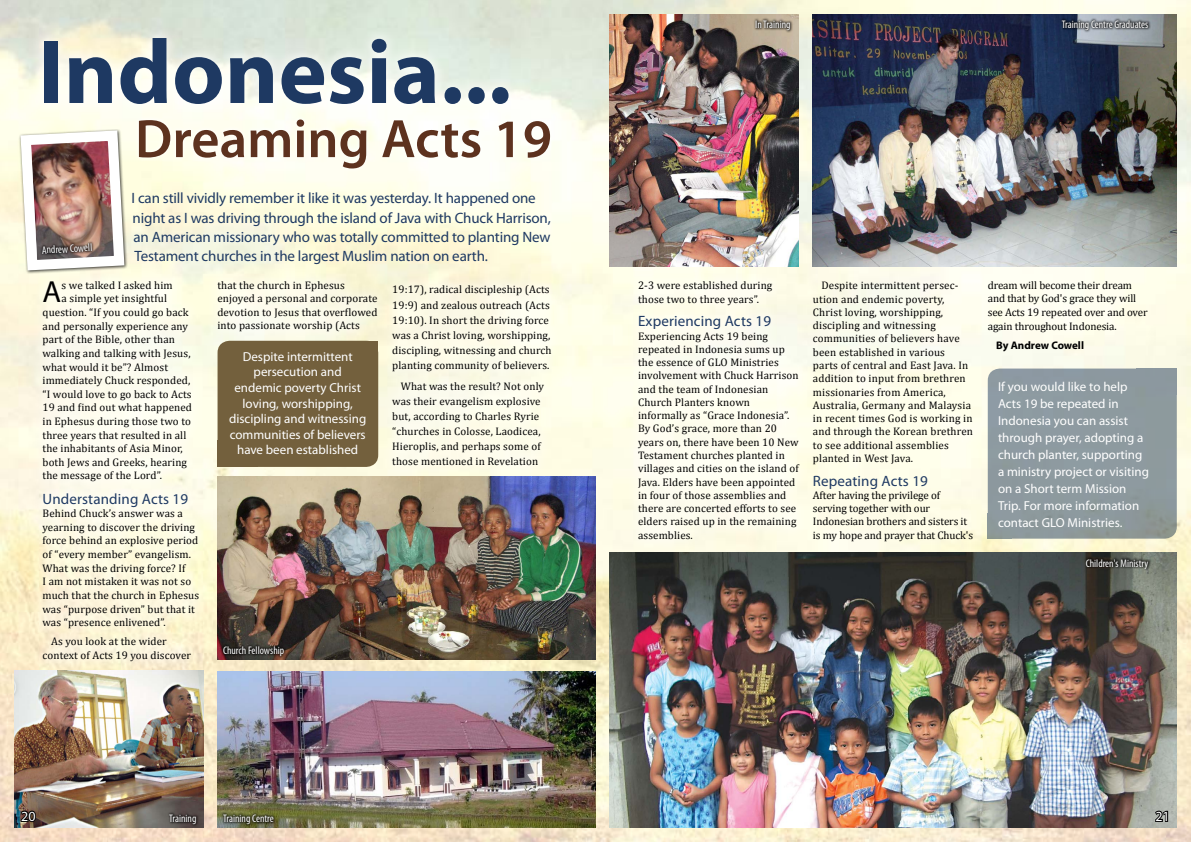
<style>
.page{position:relative;width:1191px;height:842px;background:#fff}
.page>*{position:absolute;margin:0;border:0;box-sizing:border-box;transform-origin:0 0}
.t1{font:700 91.5px "Myriad Pro";color:#1e3962}
.t2{font:600 54.5px "Myriad Pro";color:#5d321f}
.t3{font:30.6px "Myriad Pro";color:#000}
.t4{font:15px/19.3px "Myriad Pro";letter-spacing:-.01em;color:#1e3962}
.t5{font:15px "Myriad Pro";letter-spacing:.01em;color:#1e3962}
.t6{font:14px "Myriad Pro";color:#fff}
.t7{font:13px/17px "Myriad Pro";color:#fff;text-align:center}
.t8{font:11px/13.3px "Cambria";letter-spacing:.01em;color:#000}
.t9{font:11px/13.3px "Cambria";letter-spacing:-.01em;color:#000}
.t10{font:condensed 11px "Myriad Pro";color:#fff}
.t11{font:700 11px "Myriad Pro";letter-spacing:-.005em;color:#000}
</style>
<div class="page">
<img style="left:0;top:0;width:1191px;height:842px">
<img style="left:609px;top:553px;width:567px;height:275px">
<div style="left:380px;top:273px;width:184px;height:205px;background:#fefcea"></div>
<div style="left:205px;top:269px;width:185px;height:75px;background:#fff;opacity:.75"></div>
<div style="left:625px;top:268px;width:187px;height:284px;background:#fefdef"></div>
<img style="left:14px;top:670px;width:189px;height:158px">
<img style="left:217px;top:477px;width:378px;height:183px">
<img style="left:609px;top:14px;width:189px;height:252px">
<img style="left:813px;top:14px;width:363px;height:252px">
<img style="left:217px;top:671px;width:378px;height:157px">
<div style="left:30px;top:268px;width:181px;height:406px;background:#fff;opacity:.75"></div>
<div style="left:166px;top:811px;width:33px;height:16px;background:#000;opacity:.75"></div>
<div style="left:220px;top:644px;width:67px;height:15px;background:#000;opacity:.75"></div>
<div style="left:1083px;top:556px;width:68px;height:16px;background:#000;opacity:.75"></div>
<div style="left:220px;top:811px;width:57px;height:16px;background:#000;opacity:.75"></div>
<div style="left:1059px;top:18px;width:92px;height:15px;background:#000;opacity:.75"></div>
<div style="left:753px;top:18px;width:40px;height:15px;background:#000;opacity:.75"></div>
<div style="left:30px;top:25px;width:491px;height:92px;background:#fff;opacity:.75"></div>
<div style="left:134px;top:114px;width:421px;height:59px;background:#fefff7"></div>
<div style="left:217px;top:341px;width:161px;height:126px;background:#73603d;border-radius:12px"></div>
<div style="left:354px;top:341px;width:24px;height:25px;background:#73603d"></div>
<div style="left:217px;top:441px;width:40px;height:26px;background:#73603d"></div>
<div style="left:987px;top:369px;width:189px;height:170px;background:#8d9a9f;border-radius:12px"></div>
<div style="left:987px;top:513px;width:25px;height:26px;background:#8d9a9c"></div>
<div style="left:1136px;top:369px;width:40px;height:26px;background:#8c989f"></div>
<img style="left:15px;top:125px;width:115px;height:151px">
<div style="left:39px;top:240px;width:56px;height:16px;background:#000;opacity:.75"></div>
<svg style="left:1153px;top:809px;width:16px;height:14px"></svg>
<svg style="left:19px;top:810px;width:18px;height:13px"></svg>
<h1 class="t1" style="left:38px;top:12px;width:475px">Indonesia...</h1>
<h2 class="t2" style="left:135px;top:104px;width:418px">Dreaming Acts 19</h2>
<p class="t10" style="left:755px;top:18px;width:37px">In Training</p>
<p class="t10" style="left:1062px;top:18px;width:88px">Training Centre Graduates</p>
<p class="t4" style="left:132px;top:189px;width:421px">I can still vividly remember it like it was yesterday. It happened one night as I was driving through the island of Java with Chuck Harrison, an American missionary who was totally committed to planting New Testament churches in the largest Muslim nation on earth.</p>
<p class="t8" style="left:217px;top:279px;width:161px">that the church in Ephesus enjoyed a personal and corporate devotion to Jesus that overflowed into passionate worship (Acts</p>
<p class="t9" style="left:987px;top:279px;width:161px">dream will become their dream and that by God's grace they will see Acts 19 repeated over and over</p>
<p class="t10" style="left:42px;top:243px;width:52px;rotate:-3deg">Andrew Cowell</p>
<h3 class="t3" style="left:43px;top:273px;width:20px">A</h3>
<p class="t8" style="left:62px;top:279px;width:113px">s we talked I asked him</p>
<p class="t8" style="left:638px;top:279px;width:136px">2-3 were established during those two to three years”.</p>
<h3 class="t5" style="left:638px;top:312px;width:135px">Experiencing Acts 19</h3>
<p class="t8" style="left:638px;top:329px;width:162px">Experiencing Acts 19 being repeated in Indonesia sums up the essence of GLO Ministries involvement with Chuck Harrison and the team of Indonesian<br>Church Planters known informally as “Grace Indonesia”.<br>By God’s grace, more than 20 years on, there have been 10 New<br>Testament churches planted in villages and cities on the island of<br>Java. Elders have been appointed in four of those assemblies and there are concerted efforts to see elders raised up in the remaining assemblies.</p>
<p class="t8" style="left:813px;top:279px;width:162px;text-indent:9px">Despite intermittent persec&shy;ution and endemic poverty,<br>Christ loving, worshipping, discipling and witnessing communities of believers have been established in various<br>parts of central and East Java. In addition to input from brethren missionaries from America,<br>Australia, Germany and Malaysia in recent times God is working in and through the Korean brethren to see additional assemblies planted in West Java.</p>
<h3 class="t5" style="left:813px;top:471px;width:117px">Repeating Acts 19</h3>
<p class="t9" style="left:813px;top:488px;width:162px">After having the privilege of serving together with our<br>Indonesian brothers and sisters it is my hope and prayer that Chuck's</p>
<p class="t8" style="left:392px;top:282px;width:161px;line-height:15.1px">19:17), radical discipleship (Acts 19:9) and zealous outreach (Acts 19:10). In short the driving force was a Christ loving, worshipping, discipling, witnessing and church planting community of believers.</p>
<p class="t8" style="left:392px;top:378px;width:153px;line-height:15.1px;text-indent:9px">What was the result? Not only was their evangelism explosive but, according to Charles Ryrie “churches in Colosse, Laodicea,<br>Hieroplis, and perhaps some of those mentioned in Revelation</p>
<p class="t8" style="left:62px;top:292px;width:107px">a simple yet insightful</p>
<p class="t8" style="left:43px;top:306px;width:147px">question. “If you could go back</p>
<p class="t8" style="left:43px;top:319px;width:147px">and personally experience any</p>
<p class="t8" style="left:43px;top:333px;width:134px">part of the Bible, other than</p>
<p class="t8" style="left:43px;top:346px;width:150px">walking and talking with Jesus,</p>
<p class="t8" style="left:43px;top:360px;width:127px">what would it be”? Almost</p>
<p class="t8" style="left:43px;top:374px;width:149px">immediately Chuck responded,</p>
<p class="t8" style="left:43px;top:387px;width:151px">“I would love to go back to Acts</p>
<p class="t8" style="left:43px;top:401px;width:151px">19 and find out what happened</p>
<p class="t8" style="left:43px;top:415px;width:150px">in Ephesus during those two to</p>
<p class="t8" style="left:43px;top:428px;width:145px">three years that resulted in all</p>
<p class="t8" style="left:43px;top:442px;width:142px">the inhabitants of Asia Minor,</p>
<p class="t8" style="left:43px;top:455px;width:146px">both Jews and Greeks, hearing</p>
<p class="t8" style="left:43px;top:469px;width:121px">the message of the Lord”.</p>
<h3 class="t5" style="left:43px;top:489px;width:147px">Understanding Acts 19</h3>
<p class="t8" style="left:43px;top:507px;width:158px;line-height:13.6px">Behind Chuck’s answer was a yearning to discover the driving force behind an explosive period of “every member” evangelism.<br>What was the driving force? If<br>I am not mistaken it was not so much that the church in Ephesus was “purpose driven” but that it was “presence enlivened”.</p>
<p class="t8" style="left:43px;top:635px;width:150px;line-height:13.6px;text-indent:9px">As you look at the wider context of Acts 19 you discover</p>
<p class="t9" style="left:987px;top:320px;width:130px">again throughout Indonesia.</p>
<p class="t11" style="left:996px;top:338px;width:89px">By Andrew Cowell</p>
<p class="t7" style="left:229px;top:348px;width:139px;line-height:15.6px">Despite intermittent persecution and endemic poverty Christ loving, worshipping, discipling and witnessing communities of believers have been established</p>
<p class="t7" style="left:998px;top:378px;width:152px;text-align:left">If you would like to help<br>Acts 19 be repeated in<br>Indonesia you can assist through prayer, adopting a church planter, supporting a ministry project or visiting on a Short term Mission<br>Trip. For more information contact GLO Ministries.</p>
<p class="t10" style="left:1085px;top:556px;width:64px">Children's Ministry</p>
<p class="t10" style="left:223px;top:644px;width:63px">Church Fellowship</p>
<p class="t6" style="left:21px;top:807px;width:16px">20</p>
<p class="t6" style="left:1155px;top:807px;width:16px">21</p>
<p class="t10" style="left:223px;top:811px;width:52px">Training Centre</p>
<p class="t10" style="left:169px;top:811px;width:29px">Training</p>
</div>
